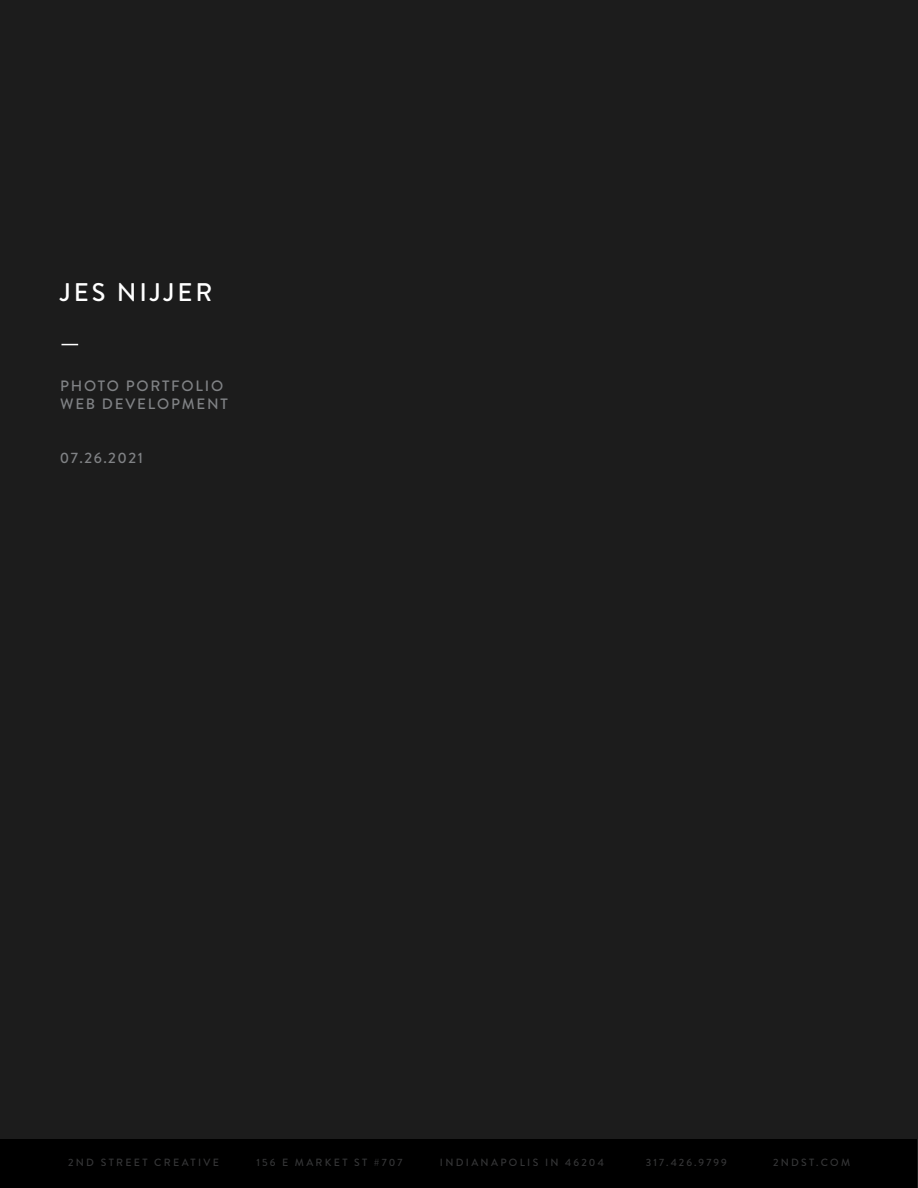
<style>
.page{position:relative;width:918px;height:1188px;background:#1c1c1c}
.page>*{position:absolute;margin:0;border:0;box-sizing:border-box;transform-origin:0 0}
.t1{font:500 25.5px "Brandon Grotesque";letter-spacing:.12em;color:#fff}
.t2{font:500 15px/18px "Brandon Grotesque";letter-spacing:.12em;color:#808285}
.t3{font:500 10.5px "Brandon Grotesque";letter-spacing:.22em;color:#636466}
.t4{font:500 10.5px "Brandon Grotesque";letter-spacing:.2em;color:#636466}
</style>
<div class="page">
<svg style="left:62px;top:344px;width:16px;height:1px"></svg>
<div style="left:1px;top:1140px;width:916px;height:48px;background:#000"></div>
<h1 class="t1" style="left:60px;top:275px;width:154px">JES NIJJER</h1>
<h2 class="t2" style="left:60px;top:377px;width:169px">PHOTO PORTFOLIO<br>WEB DEVELOPMENT</h2>
<h2 class="t2" style="left:60px;top:449px;width:84px">07.26.2021</h2>
<p class="t3" style="left:68px;top:1155px;width:152px">2ND STREET CREATIVE</p>
<p class="t3" style="left:256px;top:1155px;width:148px">156 E MARKET ST #707</p>
<p class="t3" style="left:440px;top:1155px;width:165px">INDIANAPOLIS IN 46204</p>
<p class="t4" style="left:646px;top:1155px;width:83px">317.426.9799</p>
<p class="t3" style="left:773px;top:1155px;width:79px">2NDST.COM</p>
</div>
